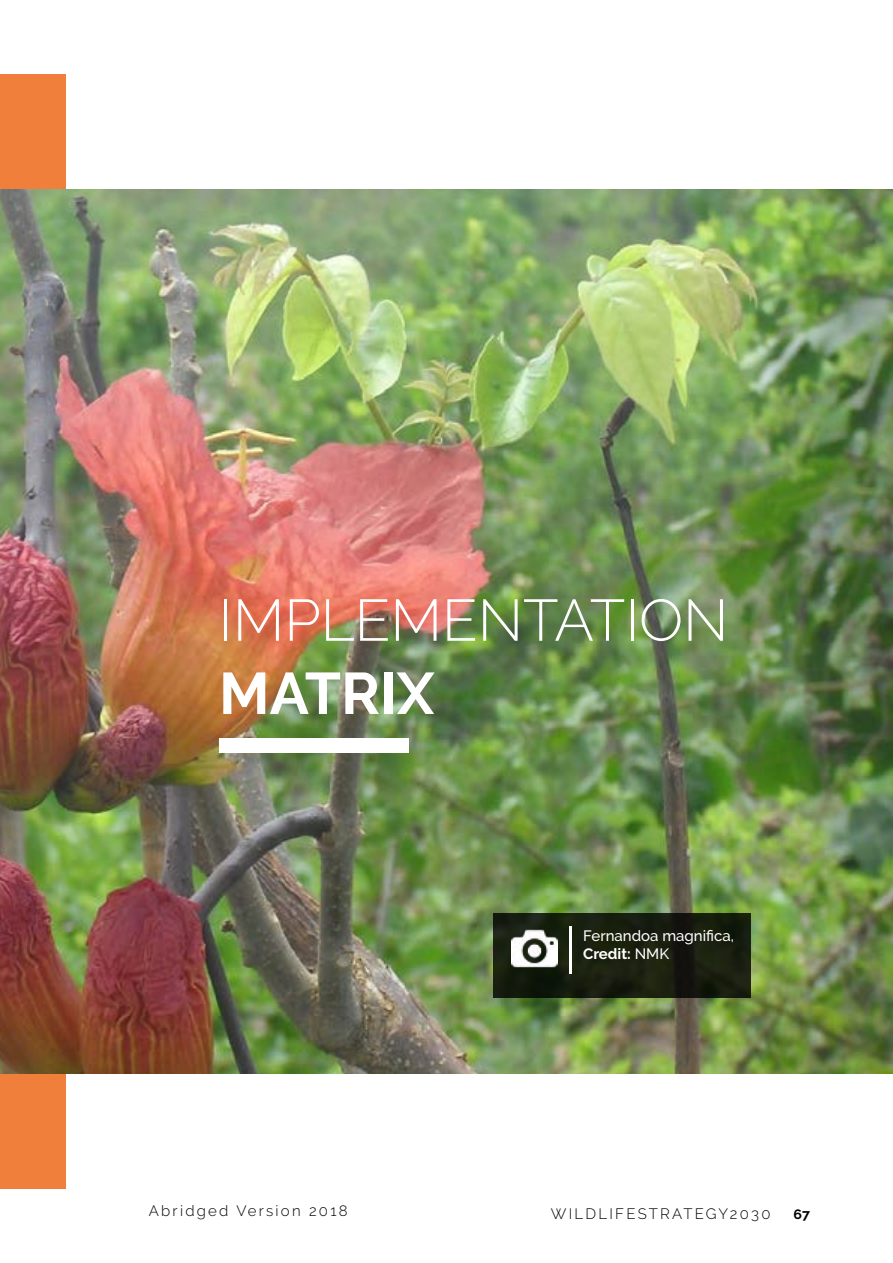
<style>
.page{position:relative;width:893px;height:1263px;background:#fff}
.page>*{position:absolute;margin:0;border:0;box-sizing:border-box;transform-origin:0 0}
.t1{font:300 58.5px "Raleway";color:#fff}
.t2{font:700 58.5px "Raleway";color:#fff}
.t3{font:300 15px "Raleway";letter-spacing:.15em;color:#000}
.t4{font:500 15px/18px "Raleway";color:#fff}
.t5{font:700 13.5px "Raleway";color:#000;scale:1.05 1}
.s1{font-weight:700}
</style>
<div class="page">
<div style="left:0;top:75px;width:66px;height:1113px;background:#f07f3c"></div>
<img style="left:0;top:189px;width:893px;height:885px">
<div style="left:219px;top:739px;width:189px;height:14px;background:#fff"></div>
<div style="left:494px;top:913px;width:257px;height:84px;background:linear-gradient(to right,#151e0e,#191d0f)"></div>
<img style="left:511px;top:926px;width:46px;height:45px">
<hr style="left:569px;top:926px;width:3px;height:47px;background:#fff">
<h1 class="t1" style="left:219px;top:586px;width:511px">IMPLEMENTATION</h1>
<h1 class="t2" style="left:219px;top:660px;width:217px">MATRIX</h1>
<p class="t4" style="left:583px;top:926px;width:152px">Fernandoa magnifica,<br><span class="s1">Credit:</span> NMK</p>
<p class="t3" style="left:149px;top:1202px;width:200px">Abridged Version 2018</p>
<p class="t3" style="left:551px;top:1204px;width:221px">WILDLIFESTRATEGY2030</p>
<p class="t5" style="left:793px;top:1207px;width:17px">67</p>
</div>
